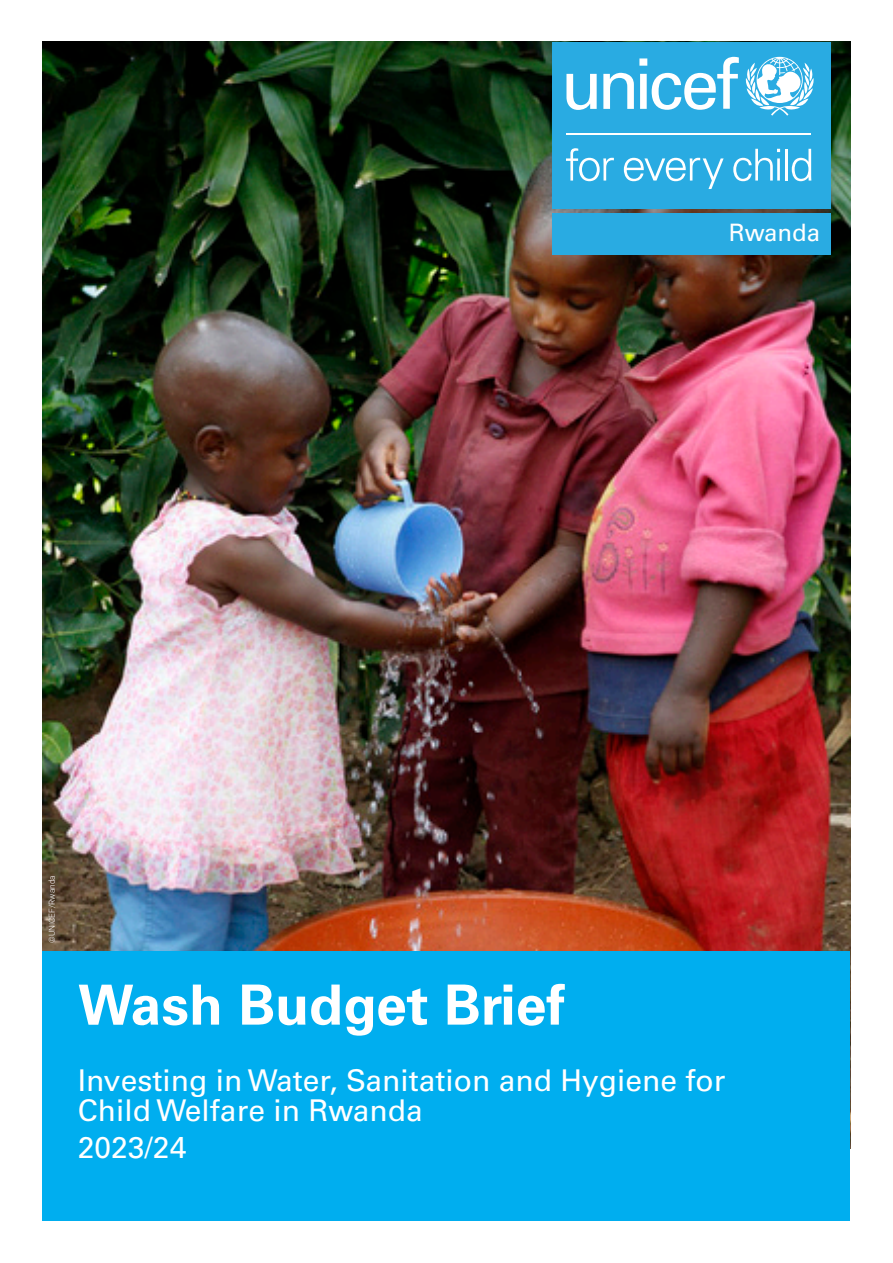
<style>
.page{position:relative;width:893px;height:1263px;background:#fff}
.page>*{position:absolute;margin:0;border:0;box-sizing:border-box;transform-origin:0 0}
.t1{font:700 55.5px "Univers LT Std";color:#fff}
.t2{font:30px/30px "Univers LT Std";color:#fff}
.t3{font:24px "Univers LT Std";color:#fff}
.t4{font:300 8.25px "Roboto";color:#fff}
</style>
<div class="page">
<img style="left:43px;top:42px;width:807px;height:909px">
<div style="left:43px;top:951px;width:807px;height:269px;background:#00aeef"></div>
<div style="left:552px;top:42px;width:278px;height:166px;background:#29abe2"></div>
<div style="left:552px;top:213px;width:278px;height:41px;background:#29abe2"></div>
<svg style="left:746px;top:57px;width:68px;height:59px"></svg>
<svg style="left:566px;top:74px;width:31px;height:36px"></svg>
<svg style="left:603px;top:57px;width:136px;height:53px"></svg>
<hr style="left:566px;top:133px;width:245px;height:1px;background:#fff">
<svg style="left:566px;top:148px;width:48px;height:33px"></svg>
<svg style="left:624px;top:158px;width:100px;height:31px"></svg>
<svg style="left:733px;top:149px;width:47px;height:32px"></svg>
<hr style="left:777px;top:158px;width:3px;height:23px;background:#fff">
<hr style="left:785px;top:149px;width:3px;height:32px;background:#fff">
<svg style="left:792px;top:149px;width:19px;height:32px"></svg>
<p class="t3" style="left:729px;top:218px;width:93px">Rwanda</p>
<p class="t4" style="left:46px;top:943px;width:69px;rotate:-90deg">©UNICEF/Rwanda</p>
<p class="t1" style="left:78px;top:972px;width:489px">Wash Budget Brief</p>
<p class="t2" style="left:78px;top:1065px;width:649px">Investing in Water, Sanitation and Hygiene for<br>Child Welfare in Rwanda</p>
<p class="t2" style="left:78px;top:1133px;width:110px">2023/24</p>
</div>
